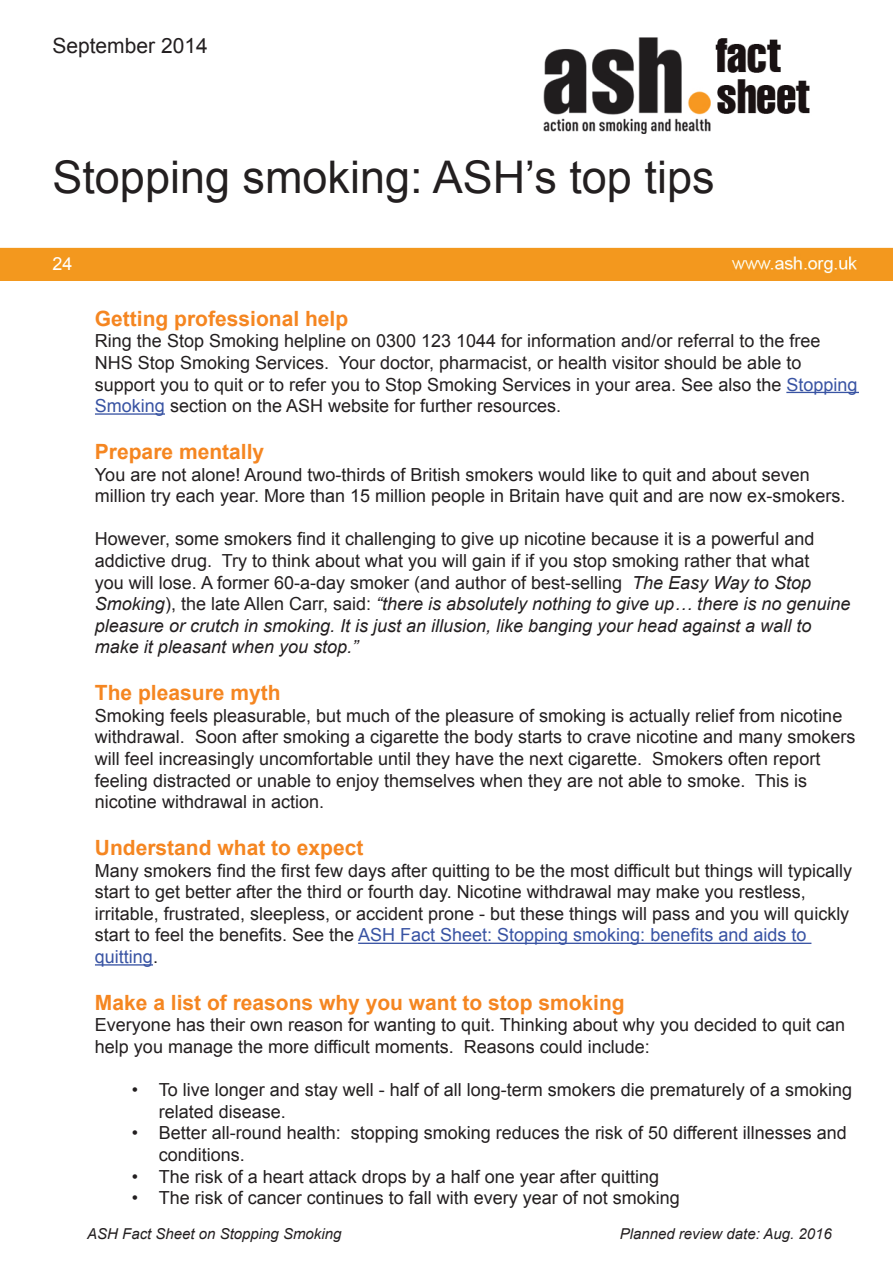
<style>
.page{position:relative;width:893px;height:1263px;background:#fff}
.page>*{position:absolute;margin:0;border:0;box-sizing:border-box;transform-origin:0 0}
.t1{font:45px "Arial";color:#231f20}
.t2{font:700 21px "Arial";color:#f58621}
.t3{font:21px "Arial";color:#231f20}
.t4{font:18px/21.6px "Arial";color:#231f20}
.t5{font:18px "Arial";color:#fff}
.t6{font:italic 15px "Arial";color:#231f20}
.s1{color:#3853a3}
.s2{font-style:italic}
</style>
<div class="page">
<img style="left:0;top:37px;width:893px;height:244px">
<hr style="left:786px;top:392px;width:73px;height:1px;background:#3853a3">
<hr style="left:95px;top:413px;width:70px;height:2px;background:#3853a3">
<hr style="left:358px;top:943px;width:453px;height:1px;background:#3853a3">
<hr style="left:95px;top:964px;width:58px;height:1px;background:#3853a3">
<p class="t3" style="left:52px;top:31px;width:157px">September 2014</p>
<h1 class="t1" style="left:52px;top:147px;width:664px">Stopping smoking: ASH’s top tips</h1>
<p class="t5" style="left:52px;top:252px;width:22px">24</p>
<p class="t2" style="left:95px;top:304px;width:255px">Getting professional help</p>
<p class="t4" style="left:95px;top:330px;width:764px">Ring the Stop Smoking helpline on 0300 123 1044 for information and/or referral to the free NHS Stop Smoking Services. Your doctor, pharmacist, or health visitor should be able to support you to quit or to refer you to Stop Smoking Services in your area. See also the <span class="s1">Stopping Smoking</span> section on the ASH website for further resources.</p>
<p class="t2" style="left:95px;top:438px;width:171px">Prepare mentally</p>
<p class="t4" style="left:95px;top:464px;width:752px">You are not alone! Around two-thirds of British smokers would like to quit and about seven million try each year. More than 15 million people in Britain have quit and are now ex-smokers.</p>
<p class="t4" style="left:95px;top:528px;width:757px">However, some smokers find it challenging to give up nicotine because it is a powerful and addictive drug. Try to think about what you will gain if if you stop smoking rather that what<br>you will lose. A former 60-a-day smoker (and author of best-selling <span class="s2">The Easy Way to Stop Smoking</span>), the late Allen Carr, said: <span class="s2">“there is absolutely nothing to give up… there is no genuine pleasure or crutch in smoking. It is just an illusion, like banging your head against a wall to make it pleasant when you stop.”</span></p>
<p class="t2" style="left:95px;top:679px;width:187px">The pleasure myth</p>
<p class="t4" style="left:95px;top:705px;width:762px">Smoking feels pleasurable, but much of the pleasure of smoking is actually relief from nicotine withdrawal. Soon after smoking a cigarette the body starts to crave nicotine and many smokers will feel increasingly uncomfortable until they have the next cigarette. Smokers often report feeling distracted or unable to enjoy themselves when they are not able to smoke. This is nicotine withdrawal in action.</p>
<p class="t2" style="left:95px;top:834px;width:270px">Understand what to expect</p>
<p class="t4" style="left:95px;top:860px;width:758px">Many smokers find the first few days after quitting to be the most difficult but things will typically start to get better after the third or fourth day. Nicotine withdrawal may make you restless, irritable, frustrated, sleepless, or accident prone - but these things will pass and you will quickly start to feel the benefits. See the <span class="s1">ASH Fact Sheet: Stopping smoking: benefits and aids to quitting</span>.</p>
<p class="t2" style="left:95px;top:988px;width:531px">Make a list of reasons why you want to stop smoking</p>
<p class="t4" style="left:95px;top:1014px;width:752px">Everyone has their own reason for wanting to quit. Thinking about why you decided to quit can help you manage the more difficult moments. Reasons could include:</p>
<p class="t4" style="left:159px;top:1079px;width:695px;text-indent:-27px">• To live longer and stay well - half of all long-term smokers die prematurely of a smoking related disease.</p>
<p class="t4" style="left:159px;top:1122px;width:690px;text-indent:-27px">• Better all-round health: stopping smoking reduces the risk of 50 different illnesses and conditions.</p>
<p class="t4" style="left:132px;top:1166px;width:529px">• The risk of a heart attack drops by a half one year after quitting</p>
<p class="t4" style="left:132px;top:1187px;width:550px">• The risk of cancer continues to fall with every year of not smoking</p>
<p class="t6" style="left:87px;top:1224px;width:256px">ASH Fact Sheet on Stopping Smoking</p>
<p class="t6" style="left:620px;top:1224px;width:214px">Planned review date: Aug. 2016</p>
</div>
